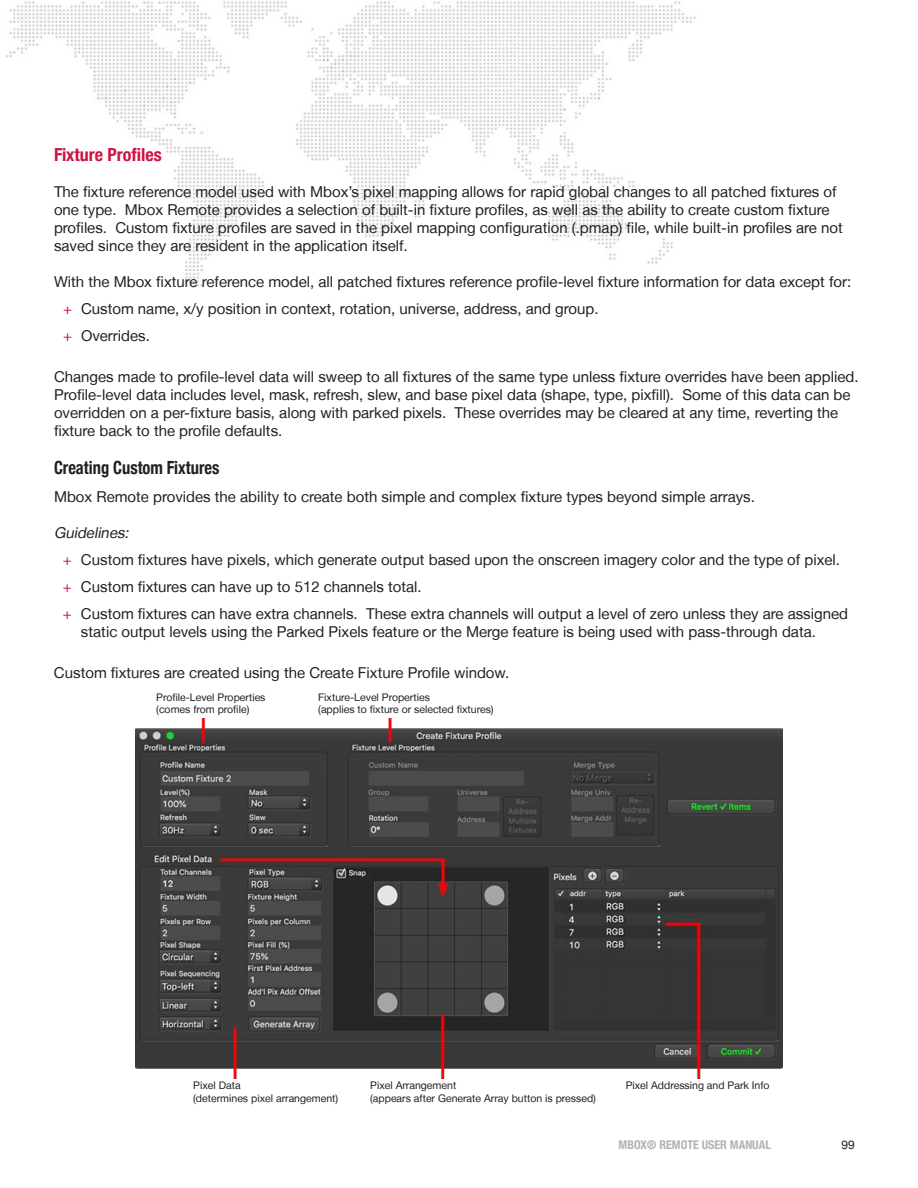
<style>
.page{position:relative;width:918px;height:1188px;background:#fff}
.page>*{position:absolute;margin:0;border:0;box-sizing:border-box;transform-origin:0 0}
.t1{font:700 condensed 18.15px "Helvetica Neue";color:#231f20;scale:.91 1}
.t2{font:700 condensed 18px "Helvetica Neue";color:#d11242}
.t3{font:15px/18px "Helvetica Neue LT";color:#231f20}
.t4{font:700 condensed 12px "Helvetica Neue";color:#b4b2b3}
.t5{font:12px "Helvetica Neue";color:#231f20}
.t6{font:10.5px/12.6px "Helvetica Neue LT";color:#231f20}
.s1{color:#d11242}
.s2{font-style:italic}
</style>
<div class="page">
<img style="left:6px;top:1px;width:690px;height:286px">
<img style="left:135px;top:718px;width:648px;height:360px">
<p class="t2" style="left:54px;top:140px;width:109px">Fixture Profiles</p>
<p class="t3" style="left:54px;top:183px;width:790px">The fixture reference model used with Mbox’s pixel mapping allows for rapid global changes to all patched fixtures of one type. Mbox Remote provides a selection of built-in fixture profiles, as well as the ability to create custom fixture profiles. Custom fixture profiles are saved in the pixel mapping configuration (.pmap) file, while built-in profiles are not saved since they are resident in the application itself.</p>
<p class="t3" style="left:63px;top:268px;width:790px;line-height:27px;text-indent:-9px">With the Mbox fixture reference model, all patched fixtures reference profile-level fixture information for data except for: <span class="s1">+</span> Custom name, x/y position in context, rotation, universe, address, and group.<br><span class="s1">+</span> Overrides.</p>
<p class="t3" style="left:54px;top:367px;width:806px">Changes made to profile-level data will sweep to all fixtures of the same type unless fixture overrides have been applied.<br>Profile-level data includes level, mask, refresh, slew, and base pixel data (shape, type, pixfill). Some of this data can be overridden on a per-fixture basis, along with parked pixels. These overrides may be cleared at any time, reverting the fixture back to the profile defaults.</p>
<p class="t1" style="left:54px;top:452px;width:183px">Creating Custom Fixtures</p>
<p class="t3" style="left:54px;top:488px;width:703px">Mbox Remote provides the ability to create both simple and complex fixture types beyond simple arrays.</p>
<p class="t3" style="left:63px;top:519px;width:787px;line-height:27px;text-indent:-9px"><span class="s2">Guidelines:<br></span><span class="s1">+</span> Custom fixtures have pixels, which generate output based upon the onscreen imagery color and the type of pixel. <span class="s1">+</span> Custom fixtures can have up to 512 channels total.<br><span class="s1">+</span> Custom fixtures can have extra channels. These extra channels will output a level of zero unless they are assigned</p>
<p class="t3" style="left:81px;top:623px;width:736px">static output levels using the Parked Pixels feature or the Merge feature is being used with pass-through data.</p>
<p class="t3" style="left:54px;top:663px;width:457px">Custom fixtures are created using the Create Fixture Profile window.</p>
<p class="t6" style="left:156px;top:691px;width:111px">Profile-Level Properties (comes from profile)</p>
<p class="t6" style="left:318px;top:691px;width:177px">Fixture-Level Properties<br>(applies to fixture or selected fixtures)</p>
<p class="t6" style="left:193px;top:1079px;width:147px">Pixel Data<br>(determines pixel arrangement)</p>
<p class="t6" style="left:370px;top:1079px;width:227px">Pixel Arrangement<br>(appears after Generate Array button is pressed)</p>
<p class="t6" style="left:626px;top:1079px;width:145px">Pixel Addressing and Park Info</p>
<p class="t4" style="left:619px;top:1134px;width:154px">MBOX® REMOTE USER MANUAL</p>
<p class="t5" style="left:842px;top:1136px;width:15px">99</p>
</div>
